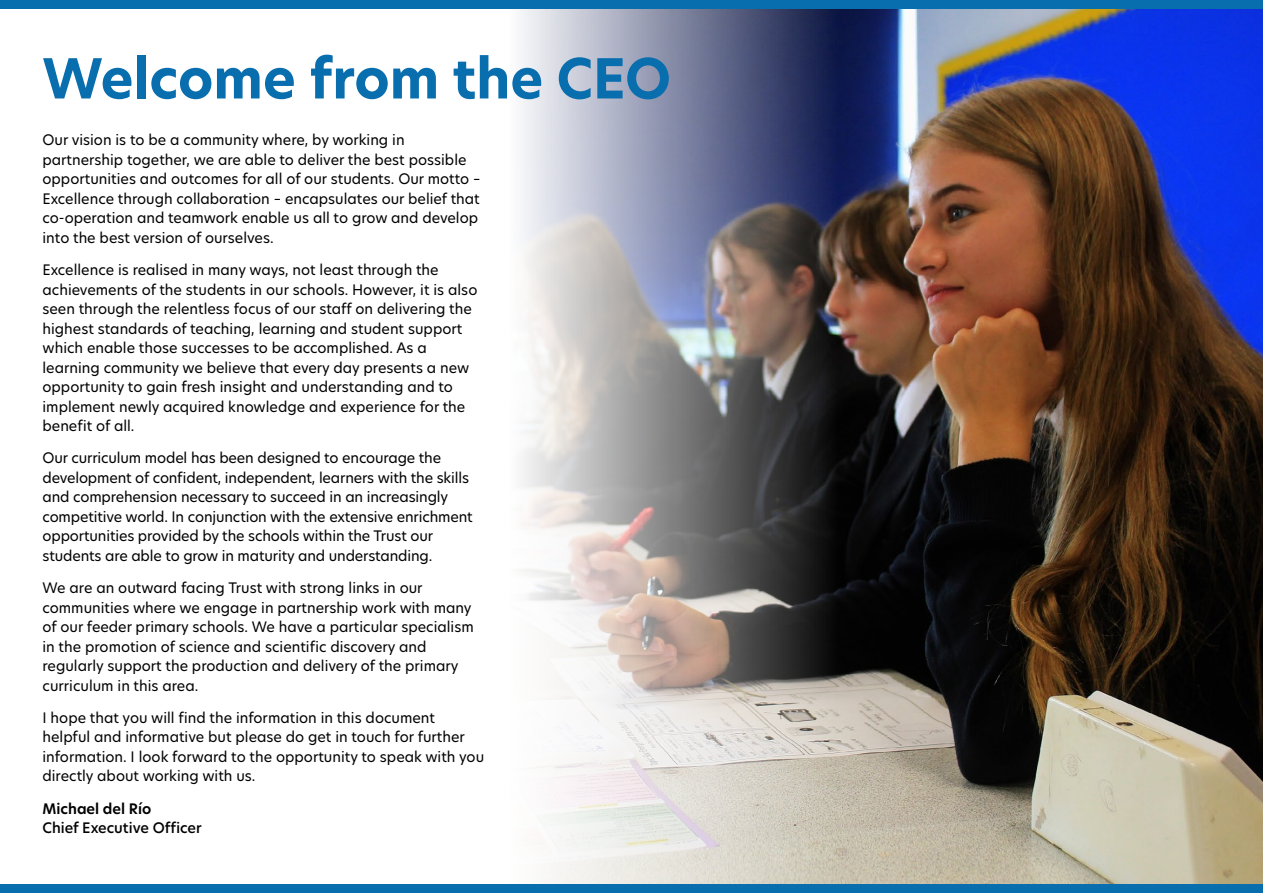
<style>
.page{position:relative;width:1263px;height:893px;background:#fff}
.page>*{position:absolute;margin:0;border:0;box-sizing:border-box;transform-origin:0 0}
.t1{font:700 54px "Hero New";color:#086eae}
.t2{font:14.25px/19.5px "Hero New";color:#000}
.t3{font:500 14.25px "Hero New";color:#000}
.t4{font:600 14.25px "Hero New";color:#000}
</style>
<div class="page">
<img style="left:522px;top:9px;width:741px;height:875px">
<div style="left:0;top:0;width:1263px;height:9px;background:#086eae"></div>
<div style="left:0;top:884px;width:1263px;height:9px;background:#086eae"></div>
<h1 class="t1" style="left:43px;top:42px;width:630px">Welcome from the CEO</h1>
<p class="t2" style="left:43px;top:130px;width:440px">Our vision is to be a community where, by working in partnership together, we are able to deliver the best possible opportunities and outcomes for all of our students. Our motto – Excellence through collaboration – encapsulates our belief that co-operation and teamwork enable us all to grow and develop into the best version of ourselves.</p>
<p class="t2" style="left:43px;top:260px;width:436px">Excellence is realised in many ways, not least through the achievements of the students in our schools. However, it is also seen through the relentless focus of our staff on delivering the highest standards of teaching, learning and student support which enable those successes to be accomplished. As a learning community we believe that every day presents a new opportunity to gain fresh insight and understanding and to implement newly acquired knowledge and experience for the benefit of all.</p>
<p class="t2" style="left:43px;top:448px;width:432px">Our curriculum model has been designed to encourage the development of confident, independent, learners with the skills and comprehension necessary to succeed in an increasingly competitive world. In conjunction with the extensive enrichment opportunities provided by the schools within the Trust our students are able to grow in maturity and understanding.</p>
<p class="t2" style="left:43px;top:578px;width:433px">We are an outward facing Trust with strong links in our communities where we engage in partnership work with many of our feeder primary schools. We have a particular specialism in the promotion of science and scientific discovery and regularly support the production and delivery of the primary curriculum in this area.</p>
<p class="t2" style="left:43px;top:708px;width:443px">I hope that you will find the information in this document helpful and informative but please do get in touch for further information. I look forward to the opportunity to speak with you directly about working with us.</p>
<p class="t4" style="left:43px;top:799px;width:110px">Michael del Río</p>
<p class="t3" style="left:43px;top:818px;width:161px">Chief Executive Officer</p>
</div>
